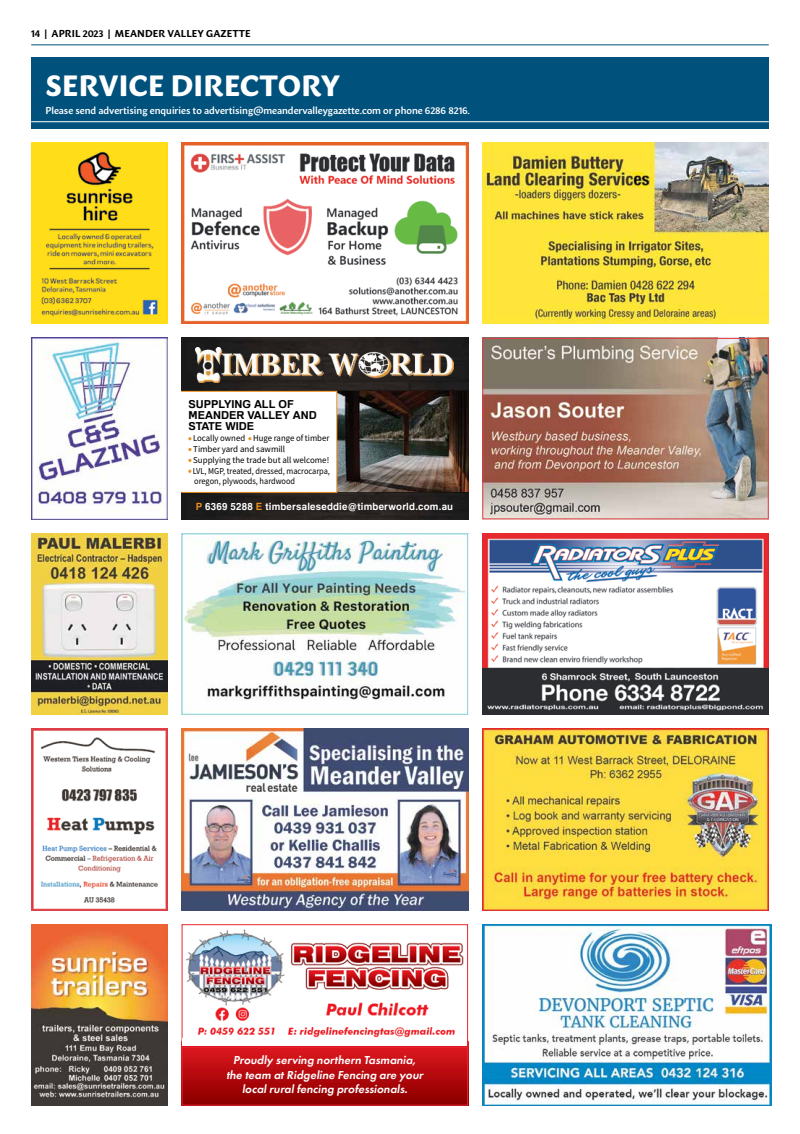
<style>
.page{position:relative;width:800px;height:1134px;background:#fff}
.page>*{position:absolute;margin:0;border:0;box-sizing:border-box;transform-origin:0 0}
.t1{font:800 29.3px "Sharik Sans";letter-spacing:.01em;color:#fff}
.t2{font:600 12px/14.4px "Futura PT";color:#fff;text-align:center}
.t3{font:700 11px/11px "Familiar Pro";color:#000}
.t4{font:600 10px "Sharik Sans";color:#fff}
.t5{font:700 10px "Familiar Pro";letter-spacing:.02em;color:#fff}
.t6{font:700 10px "Sharik Sans";letter-spacing:.01em;color:#000}
.t7{font:9px "Source Sans Variable";color:#000}
.t8{font:9px/10.8px "Source Sans Variable";color:#000;scale:.92 1}
.s1{color:#ec9122}
</style>
<div class="page">
<hr style="left:31px;top:44px;width:737px;height:1px;background:#00517c">
<img style="left:31px;top:924px;width:136px;height:182px">
<img style="left:31px;top:729px;width:136px;height:181px">
<img style="left:31px;top:533px;width:136px;height:182px">
<img style="left:31px;top:142px;width:136px;height:182px">
<img style="left:31px;top:338px;width:136px;height:181px">
<img style="left:484px;top:340px;width:282px;height:177px">
<div style="left:482px;top:338px;width:286px;height:181px;border:1px solid #df3e43"></div>
<img style="left:338px;top:391px;width:130px;height:102px">
<img style="left:181px;top:493px;width:287px;height:26px">
<img style="left:181px;top:338px;width:287px;height:53px">
<img style="left:196px;top:347px;width:258px;height:35px">
<svg style="left:181px;top:390px;width:157px;height:103px"></svg>
<img style="left:482px;top:729px;width:286px;height:181px">
<img style="left:181px;top:729px;width:287px;height:181px">
<img style="left:181px;top:142px;width:287px;height:182px">
<img style="left:183px;top:535px;width:283px;height:166px">
<div style="left:181px;top:533px;width:287px;height:182px;border:1px solid #93d2d7"></div>
<img style="left:482px;top:533px;width:286px;height:182px">
<img style="left:482px;top:142px;width:286px;height:182px">
<img style="left:183px;top:929px;width:283px;height:118px">
<img style="left:183px;top:1049px;width:283px;height:55px">
<div style="left:181px;top:1047px;width:287px;height:59px;border:1px solid #e6252f"></div>
<div style="left:182px;top:1038px;width:285px;height:8px;background:#fff"></div>
<img style="left:482px;top:924px;width:289px;height:182px">
<div style="left:31px;top:57px;width:737px;height:71px;background:#00517c"></div>
<hr style="left:31px;top:121px;width:737px;height:1px;background:#fff">
<p class="t6" style="left:31px;top:26px;width:221px">14 | APRIL 2023 | MEANDER VALLEY GAZETTE</p>
<h1 class="t1" style="left:46px;top:64px;width:296px">SERVICE DIRECTORY</h1>
<p class="t4" style="left:45px;top:103px;width:426px">Please send advertising enquiries to advertising@meandervalleygazette.com or phone 6286 8216.</p>
<p class="t3" style="left:189px;top:399px;width:130px">SUPPLYING ALL OF<br>MEANDER VALLEY AND<br>STATE WIDE</p>
<p class="t7" style="left:189px;top:433px;width:142px"><span class="s1">•</span> Locally owned <span class="s1">•</span> Huge range of timber</p>
<p class="t7" style="left:189px;top:443px;width:98px"><span class="s1">•</span> Timber yard and sawmill</p>
<p class="t7" style="left:189px;top:454px;width:142px"><span class="s1">•</span> Supplying the trade but all welcome!</p>
<p class="t8" style="left:194px;top:465px;width:149px;text-indent:-6px"><span class="s1">•</span> LVL, MGP, treated, dressed, macrocarpa, oregon, plywoods, hardwood</p>
<p class="t5" style="left:196px;top:500px;width:259px"><span class="s1">P</span> 6369 5288 <span class="s1">E</span> timbersaleseddie@timberworld.com.au</p>
<p class="t2" style="left:226px;top:1053px;width:200px">Proudly serving northern Tasmania, the team at Ridgeline Fencing are your local rural fencing professionals.</p>
</div>
